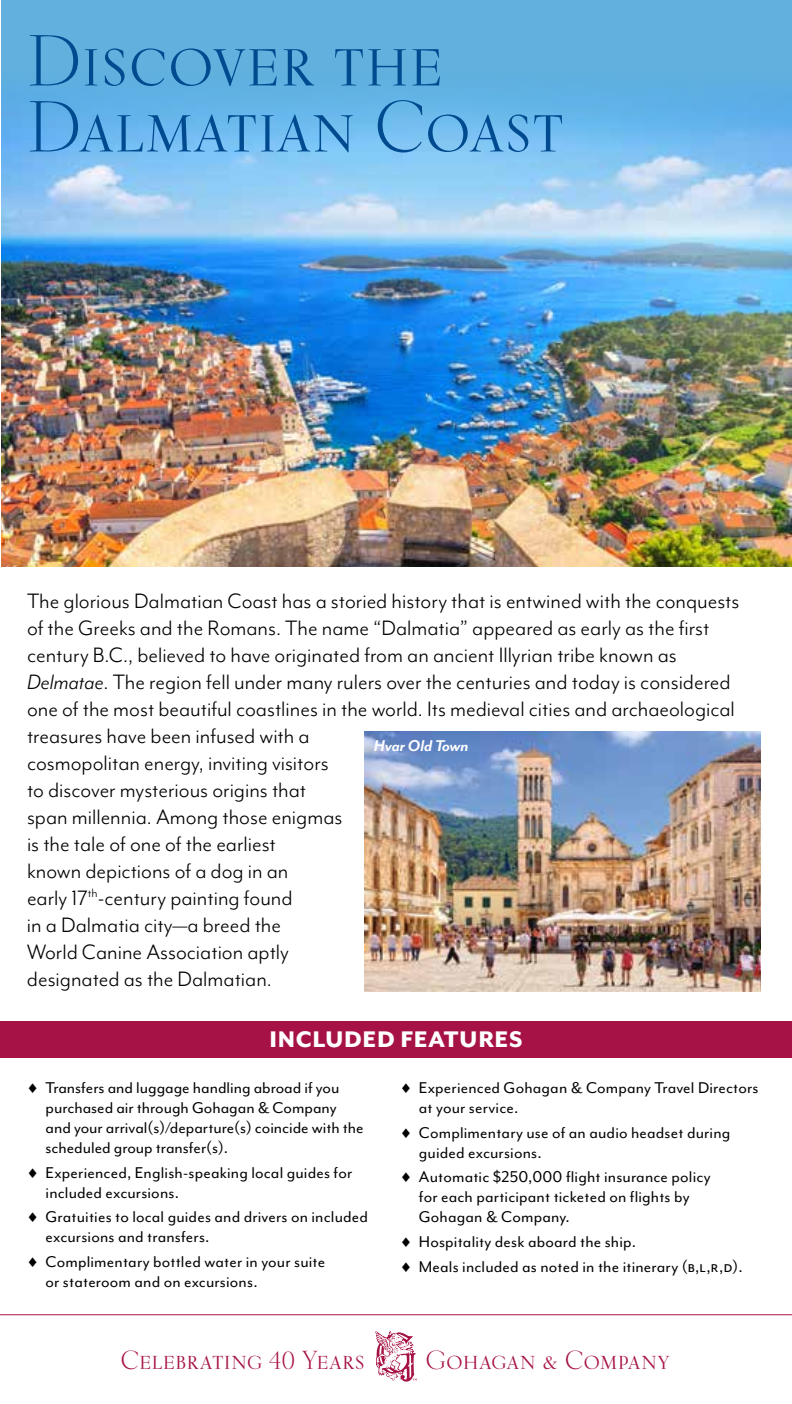
<style>
.page{position:relative;width:792px;height:1404px;background:#fff}
.page>*{position:absolute;margin:0;border:0;box-sizing:border-box;transform-origin:0 0}
.t1{font:72px/66px "Kumlien Pro";color:#004a8f}
.t2{font:26px "Kumlien Pro";color:#a71246}
.t3{font:800 26px "Mr Eaves Mod OT";letter-spacing:.025em;color:#fff}
.t4{font:24px/27px "Mr Eaves Mod OT";color:#000}
.t5{font:18px/20px "Mr Eaves Mod OT";letter-spacing:.01em;color:#000}
.t6{font:italic 700 18px "Mr Eaves Mod OT";letter-spacing:-.005em;color:#fff}
.s1{font-style:italic}
</style>
<div class="page">
<div style="left:0;top:1021px;width:792px;height:36px;background:#a71246"></div>
<svg style="left:375px;top:1331px;width:42px;height:51px"></svg>
<hr style="left:0;top:1314px;width:792px;height:1px;background:#a71246">
<div style="left:1px;top:0;width:791px;height:567px;background:#61b0de"></div>
<img style="left:1px;top:102px;width:791px;height:465px">
<img style="left:364px;top:732px;width:396px;height:259px">
<h1 class="t1" style="left:27px;top:28px;width:539px">Discover the<br>Dalmatian Coast</h1>
<p class="t4" style="left:27px;top:589px;width:714px">The glorious Dalmatian Coast has a storied history that is entwined with the conquests of the Greeks and the Romans. The name “Dalmatia” appeared as early as the first century B.C., believed to have originated from an ancient Illyrian tribe known as <span class="s1">Delmatae</span>. The region fell under many rulers over the centuries and today is considered one of the most beautiful coastlines in the world. Its medieval cities and archaeological treasures have been infused with a<br>cosmopolitan energy, inviting visitors<br>to discover mysterious origins that<br>span millennia. Among those enigmas<br>is the tale of one of the earliest<br>known depictions of a dog in an<br>early 17<sup>th</sup>-century painting found<br>in a Dalmatia city—a breed the<br>World Canine Association aptly<br>designated as the Dalmatian.</p>
<p class="t6" style="left:374px;top:739px;width:96px">Hvar Old Town</p>
<p class="t3" style="left:270px;top:1023px;width:254px">INCLUDED FEATURES</p>
<p class="t5" style="left:46px;top:1079px;width:320px;text-indent:-18px">♦ Transfers and luggage handling abroad if you purchased air through Gohagan &amp; Company and your arrival(s)/departure(s) coincide with the scheduled group transfer(s).</p>
<p class="t5" style="left:46px;top:1163px;width:308px;text-indent:-18px">♦ Experienced, English-speaking local guides for included excursions.</p>
<p class="t5" style="left:46px;top:1208px;width:324px;text-indent:-18px">♦ Gratuities to local guides and drivers on included excursions and transfers.</p>
<p class="t5" style="left:46px;top:1253px;width:281px;text-indent:-18px">♦ Complimentary bottled water in your suite or stateroom and on excursions.</p>
<p class="t5" style="left:419px;top:1079px;width:341px;text-indent:-18px">♦ Experienced Gohagan &amp; Company Travel Directors at your service.</p>
<p class="t5" style="left:419px;top:1123px;width:313px;text-indent:-18px">♦ Complimentary use of an audio headset during guided excursions.</p>
<p class="t5" style="left:419px;top:1168px;width:293px;text-indent:-18px">♦ Automatic $250,000 flight insurance policy for each participant ticketed on flights by<br>Gohagan &amp; Company.</p>
<p class="t5" style="left:401px;top:1230px;width:343px;line-height:24.6px">♦ Hospitality desk aboard the ship.<br>♦ Meals included as noted in the itinerary (b,l,r,d).</p>
<p class="t2" style="left:121px;top:1345px;width:246px">Celebrating 40 Years</p>
<p class="t2" style="left:425px;top:1345px;width:246px">Gohagan &amp; Company</p>
</div>
